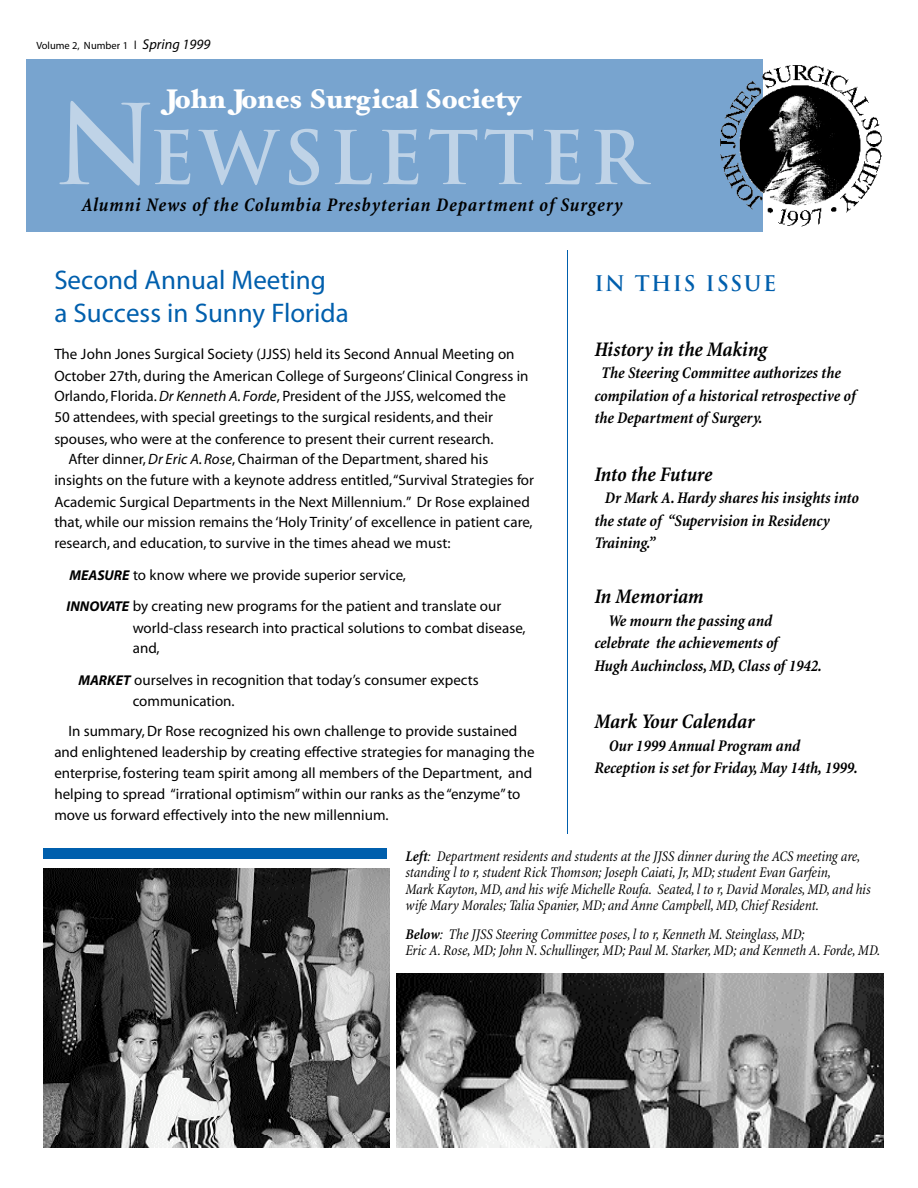
<style>
.page{position:relative;width:918px;height:1188px;background:#fff}
.page>*{position:absolute;margin:0;border:0;box-sizing:border-box;transform-origin:0 0}
.t1{font:700 72px "Trajan";color:#bfd3e7}
.t2{font:27px/32.4px "Myriad";color:#005fad}
.t3{font:900 27px "Hoefler Text";color:#fff}
.t4{font:italic 700 condensed 21px "Minion";letter-spacing:-.01em;color:#000}
.t5{font:700 21px "Trajan";letter-spacing:.065em;color:#005fad}
.t6{font:italic 700 condensed 19.5px "Minion";letter-spacing:.04em;color:#000}
.t7{font:italic 700 condensed 16.5px/22.5px "Minion";color:#000}
.t8{font:15px/21px "Myriad";color:#000}
.t9{font:italic condensed 15px/16.5px "Minion";color:#000}
.t10{font:10.5px "Myriad";color:#000}
.s1{font-family:"Geneva"}
.s2{font-style:italic;font-size:14.25px}
.s3{font-size:108px}
.s4{font-style:italic}
.s5{font-weight:700;font-style:italic;font-size:14.25px}
.s6{font-weight:700}
</style>
<div class="page">
<hr style="left:567px;top:251px;width:1px;height:583px;background:#005fad">
<div style="left:26px;top:60px;width:737px;height:172px;background:#78a4cf"></div>
<img style="left:720px;top:65px;width:162px;height:162px">
<img style="left:44px;top:868px;width:346px;height:280px">
<img style="left:396px;top:974px;width:488px;height:174px">
<div style="left:44px;top:849px;width:343px;height:10px;background:#005fad"></div>
<p class="t10" style="left:36px;top:41px;width:176px">Volume 2, Number 1 <span class="s1">l</span> <span class="s2">Spring 1999</span></p>
<h2 class="t3" style="left:165px;top:89px;width:359px">John Jones Surgical Society</h2>
<h1 class="t1" style="left:54px;top:117px;width:591px"><span class="s3">N</span>E W S L E T T E R</h1>
<h3 class="t6" style="left:81px;top:197px;width:543px">Alumni News of the Columbia Pres byteri an Department of Surgery</h3>
<h2 class="t2" style="left:54px;top:266px;width:296px">Second Annual Meeting<br>a Success in Sunny Florida</h2>
<p class="t8" style="left:54px;top:345px;width:462px">The John Jones Surgical Society (JJSS) held its Second Annual Meeting on</p>
<p class="t8" style="left:54px;top:366px;width:476px">October 27th, during the American College of Surgeons’Clinical Congress in</p>
<p class="t8" style="left:54px;top:387px;width:453px">Orlando, Florida. <span class="s4">Dr Kenneth A. Forde</span>, President of the JJSS, welcomed the</p>
<p class="t8" style="left:54px;top:408px;width:440px">50 attendees, with special greetings to the surgical residents, and their</p>
<p class="t8" style="left:54px;top:429px;width:441px">spouses, who were at the conference to present their current research.</p>
<p class="t8" style="left:68px;top:450px;width:422px">After dinner,<span class="s4">Dr Eric A.Rose</span>, Chairman of the Department, shared his</p>
<p class="t8" style="left:54px;top:471px;width:481px">insights on the future with a keynote address entitled,“Survival Strategies for</p>
<p class="t8" style="left:54px;top:492px;width:477px">Academic Surgical Departments in the Next Millennium.” Dr Rose explained</p>
<p class="t8" style="left:54px;top:513px;width:480px">that, while our mission remains the ‘Holy Trinity’ of excellence in patient care,</p>
<p class="t8" style="left:54px;top:534px;width:398px">research, and education, to survive in the times ahead we must:</p>
<p class="t8" style="left:67px;top:560px;width:436px;line-height:31.3px"><span class="s5">MEASURE</span> to know where we provide superior service,<br><span class="s5">INNOVATE</span> by creating new programs for the patient and translate our</p>
<p class="t8" style="left:133px;top:618px;width:394px">world-class research into practical solutions to combat disease, and,</p>
<p class="t8" style="left:133px;top:671px;width:347px;text-indent:-54px"><span class="s5">MARKET</span> ourselves in recognition that today’s consumer expects communication.</p>
<p class="t8" style="left:54px;top:722px;width:482px;text-indent:14px">In summary,Dr Rose recognized his own challenge to provide sustained and enlightened leadership by creating effective strategies for managing the enterprise, fostering team spirit among all members of the Department, and helping to spread “irrational optimism”within our ranks as the “enzyme”to move us forward effectively into the new millennium.</p>
<h3 class="t5" style="left:594px;top:271px;width:184px">IN THIS ISSUE</h3>
<h3 class="t4" style="left:594px;top:341px;width:174px">History in the Making</h3>
<p class="t7" style="left:594px;top:363px;width:263px;text-indent:7px">The Steering Committee authorizes the compilation of a historical retrospective of the Department of Surgery.</p>
<h3 class="t4" style="left:594px;top:466px;width:120px">Into the Future</h3>
<p class="t7" style="left:594px;top:488px;width:266px;text-indent:10px">Dr Mark A. Hardy shares his insights into the state of “Supervision in Residency<br>Training.”</p>
<h3 class="t4" style="left:594px;top:588px;width:111px">In Memoriam</h3>
<p class="t7" style="left:594px;top:611px;width:229px;text-indent:14px">We mourn the passing and celebrate the achievements of<br>Hugh Auchincloss, MD, Class of 1942.</p>
<h3 class="t4" style="left:594px;top:713px;width:162px">Mark Your Calendar</h3>
<p class="t7" style="left:594px;top:735px;width:265px;text-indent:14px">Our 1999 Annual Program and<br>Reception is set for Friday, May 14th, 1999.</p>
<p class="t9" style="left:405px;top:849px;width:467px"><span class="s6">Left</span>: Department residents and students at the JJSS dinner during the ACS meeting are, standing l to r, student Rick Thomson; Joseph Caiati, Jr, MD; student Evan Garfein,<br>Mark Kayton, MD, and his wife Michelle Roufa. Seated, l to r, David Morales,MD, and his wife Mary Morales; Talia Spanier, MD; and Anne Campbell,MD, Chief Resident.</p>
<p class="t9" style="left:405px;top:927px;width:477px"><span class="s6">Below</span>: The JJSS Steering Committee poses, l to r, Kenneth M. Steinglass, MD;<br>Eric A. Rose, MD; John N. Schullinger, MD; Paul M. Starker, MD; and Kenneth A. Forde,MD.</p>
</div>
